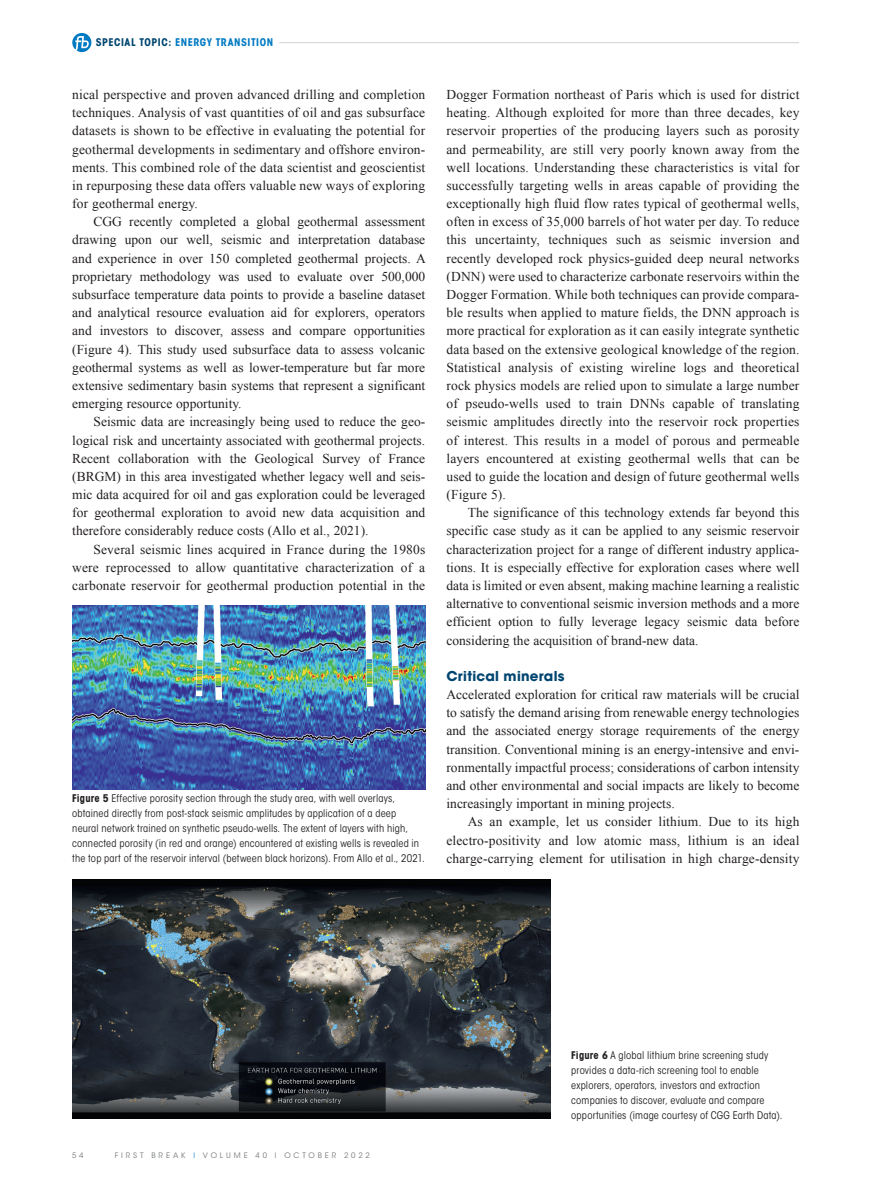
<style>
.page{position:relative;width:893px;height:1191px;background:#fff}
.page>*{position:absolute;margin:0;border:0;box-sizing:border-box;transform-origin:0 0}
._00-FB_BODY_indent{font:13.5px/18.1px "Times New Roman";color:#231f20;text-align:justify}
._00-FB_BODY{font:13.5px/18.1px "Times New Roman";color:#231f20;text-align:justify}
._02-HEADER_2{font:700 13.5px "ITC Avant Garde Std";letter-spacing:.02em;color:#004670}
._06-CAPTION_black{font:condensed 10.5px/15px "ITC Avant Garde Std";letter-spacing:.015em;color:#231f20}
.t1{font:700 condensed 10.5px "ITC Avant Garde Std";letter-spacing:.05em;color:#007ac2}
.t2{font:7.5px "ITC Avant Garde Std";letter-spacing:.385em;color:#787a7d}
.s1{color:#004670}
.s2{font-weight:700}
.s3{color:#1c8acb}
</style>
<div class="page">
<hr style="left:279px;top:42px;width:520px;height:1px;background:#d1d2d4">
<svg style="left:72px;top:33px;width:19px;height:19px"></svg>
<img style="left:72px;top:605px;width:353px;height:184px">
<img style="left:72px;top:879px;width:479px;height:239px">
<p class="t1" style="left:96px;top:36px;width:179px"><span class="s1">SPECIAL TOPIC:</span> ENERGY TRANSITION</p>
<p class="_00-FB_BODY" style="left:72px;top:85px;width:354px">nical perspective and proven advanced drilling and completion techniques. Analysis of vast quantities of oil and gas subsurface datasets is shown to be effective in evaluating the potential for geothermal developments in sedimentary and offshore environ&shy;ments. This combined role of the data scientist and geoscientist in repurposing these data offers valuable new ways of exploring for geothermal energy.</p>
<p class="_00-FB_BODY_indent" style="left:72px;top:212px;width:355px;text-indent:21px">CGG recently completed a global geothermal assessment drawing upon our well, seismic and interpretation database and experience in over 150 completed geothermal projects. A proprietary methodology was used to evaluate over 500,000 subsurface temperature data points to provide a baseline dataset and analytical resource evaluation aid for explorers, operators and investors to discover, assess and compare opportunities (Figure 4). This study used subsurface data to assess volcanic geothermal systems as well as lower-temperature but far more extensive sedimentary basin systems that represent a significant emerging resource opportunity.</p>
<p class="_00-FB_BODY_indent" style="left:72px;top:412px;width:354px;text-indent:21px">Seismic data are increasingly being used to reduce the geo&shy;logical risk and uncertainty associated with geothermal projects.<br>Recent collaboration with the Geological Survey of France (BRGM) in this area investigated whether legacy well and seis&shy;mic data acquired for oil and gas exploration could be leveraged for geothermal exploration to avoid new data acquisition and therefore considerably reduce costs (Allo et al., 2021).</p>
<p class="_00-FB_BODY_indent" style="left:72px;top:540px;width:354px;text-indent:21px">Several seismic lines acquired in France during the 1980s were reprocessed to allow quantitative characterization of a carbonate reservoir for geothermal production potential in the</p>
<p class="_06-CAPTION_black" style="left:72px;top:791px;width:354px"><span class="s2">Figure 5</span> Effective porosity section through the study area, with well overlays, obtained directly from post-stack seismic amplitudes by application of a deep neural network trained on synthetic pseudo-wells. The extent of layers with high, connected porosity (in red and orange) encountered at existing wells is revealed in the top part of the reservoir interval (between black horizons). From Allo et al., 2021.</p>
<p class="_00-FB_BODY_indent" style="left:446px;top:85px;width:355px">Dogger Formation northeast of Paris which is used for district heating. Although exploited for more than three decades, key reservoir properties of the producing layers such as porosity and permeability, are still very poorly known away from the well locations. Understanding these characteristics is vital for successfully targeting wells in areas capable of providing the exceptionally high fluid flow rates typical of geothermal wells, often in excess of 35,000 barrels of hot water per day. To reduce this uncertainty, techniques such as seismic inversion and recently developed rock physics-guided deep neural networks (DNN) were used to characterize carbonate reservoirs within the Dogger Formation. While both techniques can provide compara&shy;ble results when applied to mature fields, the DNN approach is more practical for exploration as it can easily integrate synthetic data based on the extensive geological knowledge of the region.<br>Statistical analysis of existing wireline logs and theoretical rock physics models are relied upon to simulate a large number of pseudo-wells used to train DNNs capable of translating seismic amplitudes directly into the reservoir rock properties of interest. This results in a model of porous and permeable layers encountered at existing geothermal wells that can be used to guide the location and design of future geothermal wells (Figure 5).</p>
<p class="_00-FB_BODY_indent" style="left:446px;top:503px;width:354px;text-indent:21px">The significance of this technology extends far beyond this specific case study as it can be applied to any seismic reservoir characterization project for a range of different industry applica&shy;tions. It is especially effective for exploration cases where well data is limited or even absent, making machine learning a realistic alternative to conventional seismic inversion methods and a more efficient option to fully leverage legacy seismic data before considering the acquisition of brand-new data.</p>
<p class="_02-HEADER_2" style="left:446px;top:667px;width:120px">Critical minerals</p>
<p class="_00-FB_BODY" style="left:446px;top:685px;width:354px">Accelerated exploration for critical raw materials will be crucial to satisfy the demand arising from renewable energy technologies and the associated energy storage requirements of the energy transition. Conventional mining is an energy-intensive and envi&shy;ronmentally impactful process; considerations of carbon intensity and other environmental and social impacts are likely to become increasingly important in mining projects.</p>
<p class="_00-FB_BODY_indent" style="left:446px;top:812px;width:354px;text-indent:21px">As an example, let us consider lithium. Due to its high electro-positivity and low atomic mass, lithium is an ideal charge-carrying element for utilisation in high charge-density</p>
<p class="t2" style="left:72px;top:1151px;width:13px">5 4</p>
<p class="t2" style="left:115px;top:1151px;width:257px">FIRST BREAK <span class="s3">I</span> VOLUME 40 I OCTOBER 2022</p>
<p class="_06-CAPTION_black" style="left:571px;top:1047px;width:213px"><span class="s2">Figure 6</span> A global lithium brine screening study provides a data-rich screening tool to enable explorers, operators, investors and extraction companies to discover, evaluate and compare opportunities (image courtesy of CGG Earth Data).</p>
</div>
